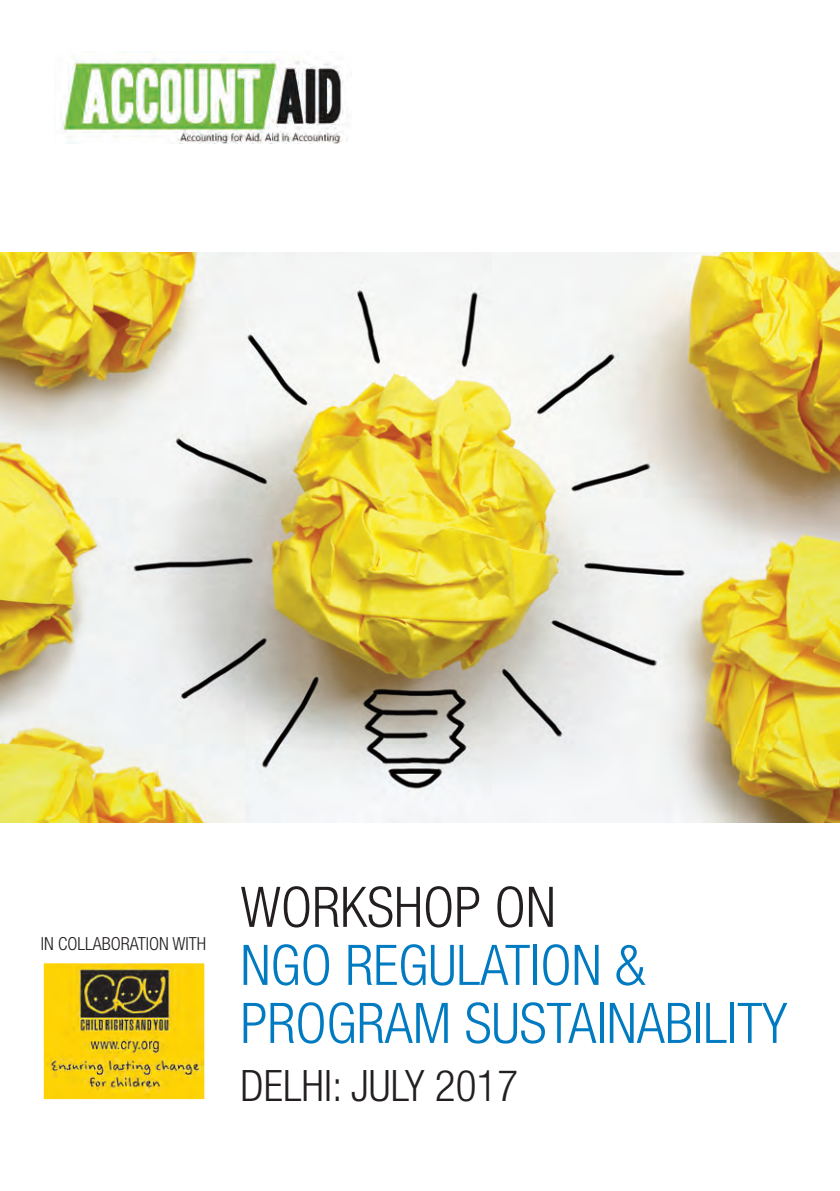
<style>
.page{position:relative;width:840px;height:1191px;background:#fff}
.page>*{position:absolute;margin:0;border:0;box-sizing:border-box;transform-origin:0 0}
.t1{font:300 condensed 56px/58px "Helvetica Neue LT Pro";color:#007ac0}
.t2{font:300 condensed 56px "Helvetica Neue LT Pro";color:#231f20}
.t3{font:300 condensed 43.4px "Helvetica Neue LT Pro";color:#231f20}
.t4{font:300 condensed 18px "Helvetica Neue LT Pro";color:#231f20}
</style>
<div class="page">
<img style="left:0;top:252px;width:839px;height:570px">
<img style="left:45px;top:964px;width:158px;height:134px">
<div style="left:42px;top:961px;width:164px;height:140px;border:2px solid #fff"></div>
<img style="left:60px;top:51px;width:288px;height:93px">
<p class="t4" style="left:41px;top:937px;width:167px">IN COLLABORATION WITH</p>
<p class="t2" style="left:240px;top:887px;width:317px">WORKSHOP ON</p>
<p class="t1" style="left:240px;top:940px;width:548px">NGO REGULATION &amp;<br>PROGRAM SUSTAINABILITY</p>
<p class="t3" style="left:240px;top:1070px;width:279px">DELHI: JULY 2017</p>
</div>
